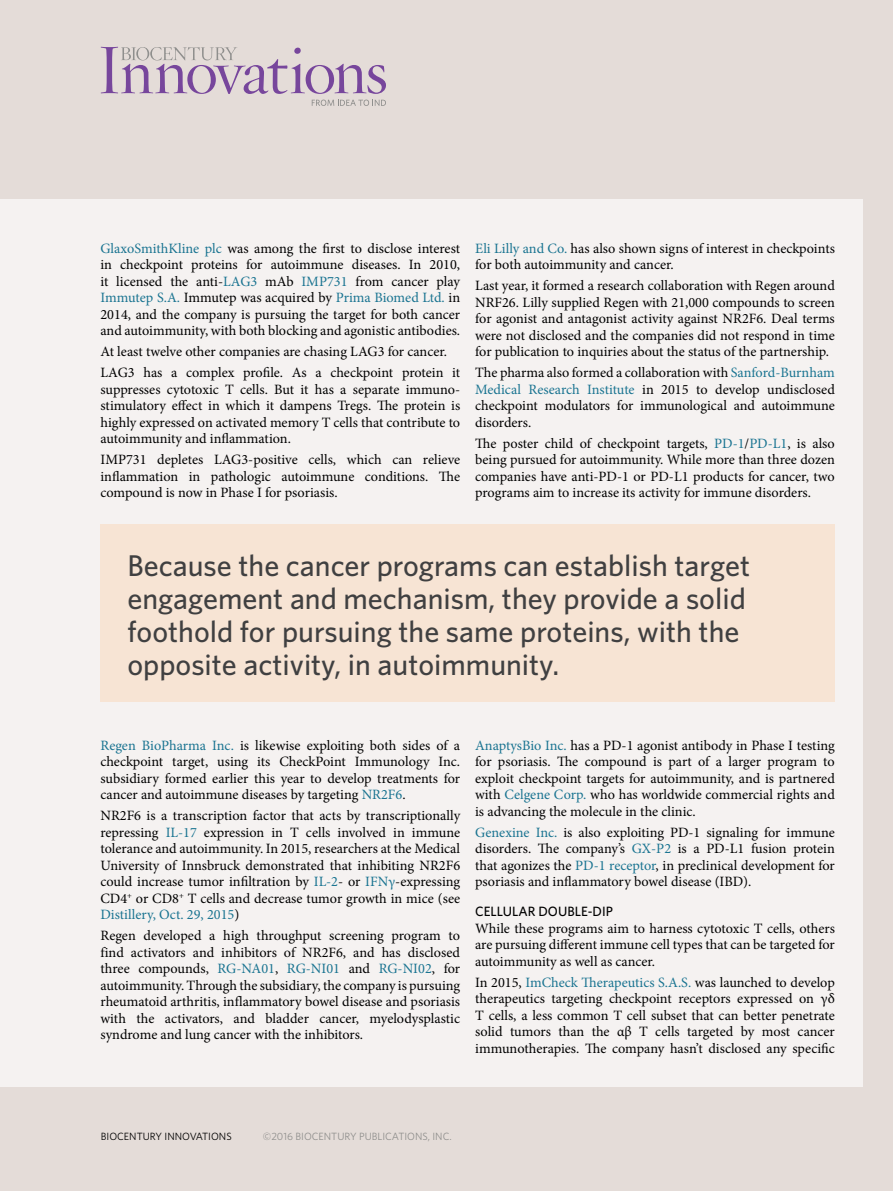
<style>
.page{position:relative;width:893px;height:1191px;background:#e4dcd8}
.page>*{position:absolute;margin:0;border:0;box-sizing:border-box;transform-origin:0 0}
.pull_quote_20{font:500 30px/33px "Whitney";color:#404041}
.body_text{font:14.25px/16.5px "Minion Pro";letter-spacing:-.005em;color:#000;text-align:justify}
.subhead{font:500 13.5px "Whitney";color:#000}
.t1{font:10.5px "Whitney";color:#8f8f8d}
.t2{font:10.5px "Whitney";color:#000}
.s1{color:#1a7491}
</style>
<div class="page">
<div style="left:0;top:199px;width:863px;height:887px;background:#f5f2f1"></div>
<svg style="left:101px;top:47px;width:285px;height:47px"></svg>
<svg style="left:312px;top:100px;width:74px;height:6px"></svg>
<div style="left:100px;top:524px;width:735px;height:177px;background:#f7e4d4"></div>
<p class="body_text" style="left:100px;top:240px;width:361px"><span class="s1">GlaxoSmithKline plc</span> was among the first to disclose interest in checkpoint proteins for autoimmune diseases. In 2010, it licensed the anti-<span class="s1">LAG3</span> mAb <span class="s1">IMP731</span> from cancer play <span class="s1">Immutep S.A.</span> Immutep was acquired by <span class="s1">Prima Biomed Ltd.</span> in 2014, and the company is pursuing the target for both cancer and autoimmunity, with both blocking and agonistic antibodies.</p>
<p class="body_text" style="left:100px;top:344px;width:348px">At least twelve other companies are chasing LAG3 for cancer.</p>
<p class="body_text" style="left:100px;top:365px;width:361px">LAG3 has a complex profile. As a checkpoint protein it suppresses cytotoxic T cells. But it has a separate immuno&shy;stimulatory effect in which it dampens Tregs. The protein is highly expressed on activated memory T cells that contribute to autoimmunity and inflammation.</p>
<p class="body_text" style="left:100px;top:452px;width:361px">IMP731 depletes LAG3-positive cells, which can relieve inflammation in pathologic autoimmune conditions. The compound is now in Phase I for psoriasis.</p>
<p class="body_text" style="left:475px;top:240px;width:361px"><span class="s1">Eli Lilly and Co.</span> has also shown signs of interest in checkpoints for both autoimmunity and cancer.</p>
<p class="body_text" style="left:475px;top:278px;width:361px">Last year, it formed a research collaboration with Regen around NRF26. Lilly supplied Regen with 21,000 compounds to screen for agonist and antagonist activity against NR2F6. Deal terms were not disclosed and the companies did not respond in time for publication to inquiries about the status of the partnership.</p>
<p class="body_text" style="left:475px;top:365px;width:361px">The pharma also formed a collaboration with <span class="s1">Sanford-Burnham Medical Research Institute</span> in 2015 to develop undisclosed checkpoint modulators for immunological and autoimmune disorders.</p>
<p class="body_text" style="left:475px;top:435px;width:361px">The poster child of checkpoint targets, <span class="s1">PD-1</span>/<span class="s1">PD-L1</span>, is also being pursued for autoimmunity. While more than three dozen companies have anti-PD-1 or PD-L1 products for cancer, two programs aim to increase its activity for immune disorders.</p>
<p class="pull_quote_20" style="left:127px;top:548px;width:624px">Because the cancer programs can establish target engagement and mechanism, they provide a solid foothold for pursuing the same proteins, with the opposite activity, in autoimmunity.</p>
<p class="body_text" style="left:100px;top:737px;width:361px"><span class="s1">Regen BioPharma Inc.</span> is likewise exploiting both sides of a checkpoint target, using its CheckPoint Immunology Inc. subsidiary formed earlier this year to develop treatments for cancer and autoimmune diseases by targeting <span class="s1">NR2F6</span>.</p>
<p class="body_text" style="left:100px;top:807px;width:361px">NR2F6 is a transcription factor that acts by transcriptionally repressing <span class="s1">IL-17</span> expression in T cells involved in immune tolerance and autoimmunity. In 2015, researchers at the Medical University of Innsbruck demonstrated that inhibiting NR2F6 could increase tumor infiltration by <span class="s1">IL-2</span>- or <span class="s1">IFNγ</span>-expressing CD4<sup>+</sup> or CD8<sup>+</sup> T cells and decrease tumor growth in mice (see <span class="s1">Distillery, Oct. 29, 2015</span>)</p>
<p class="body_text" style="left:100px;top:927px;width:361px">Regen developed a high throughput screening program to find activators and inhibitors of NR2F6, and has disclosed three compounds, <span class="s1">RG-NA01</span>, <span class="s1">RG-NI01</span> and <span class="s1">RG-NI02</span>, for autoimmunity. Through the subsidiary, the company is pursuing rheumatoid arthritis, inflammatory bowel disease and psoriasis with the activators, and bladder cancer, myelodysplastic syndrome and lung cancer with the inhibitors.</p>
<p class="body_text" style="left:475px;top:737px;width:361px"><span class="s1">AnaptysBio Inc.</span> has a PD-1 agonist antibody in Phase I testing for psoriasis. The compound is part of a larger program to exploit checkpoint targets for autoimmunity, and is partnered with <span class="s1">Celgene Corp.</span> who has worldwide commercial rights and is advancing the molecule in the clinic.</p>
<p class="body_text" style="left:475px;top:824px;width:361px"><span class="s1">Genexine Inc.</span> is also exploiting PD-1 signaling for immune disorders. The company’s <span class="s1">GX-P2</span> is a PD-L1 fusion protein that agonizes the <span class="s1">PD-1 receptor</span>, in preclinical development for psoriasis and inflammatory bowel disease (IBD).</p>
<p class="subhead" style="left:475px;top:902px;width:139px">CELLULAR DOUBLE-DIP</p>
<p class="body_text" style="left:475px;top:919px;width:361px">While these programs aim to harness cytotoxic T cells, others are pursuing different immune cell types that can be targeted for autoimmunity as well as cancer.</p>
<p class="body_text" style="left:475px;top:973px;width:361px">In 2015, <span class="s1">ImCheck Therapeutics S.A.S.</span> was launched to develop therapeutics targeting checkpoint receptors expressed on γδ T cells, a less common T cell subset that can better penetrate solid tumors than the αβ T cells targeted by most cancer immunotherapies. The company hasn’t disclosed any specific</p>
<p class="t2" style="left:101px;top:1129px;width:132px">BIOCENTURY INNOVATIONS</p>
<p class="t1" style="left:263px;top:1129px;width:190px">©2016 BIOCENTURY PUBLICATIONS, INC.</p>
</div>
